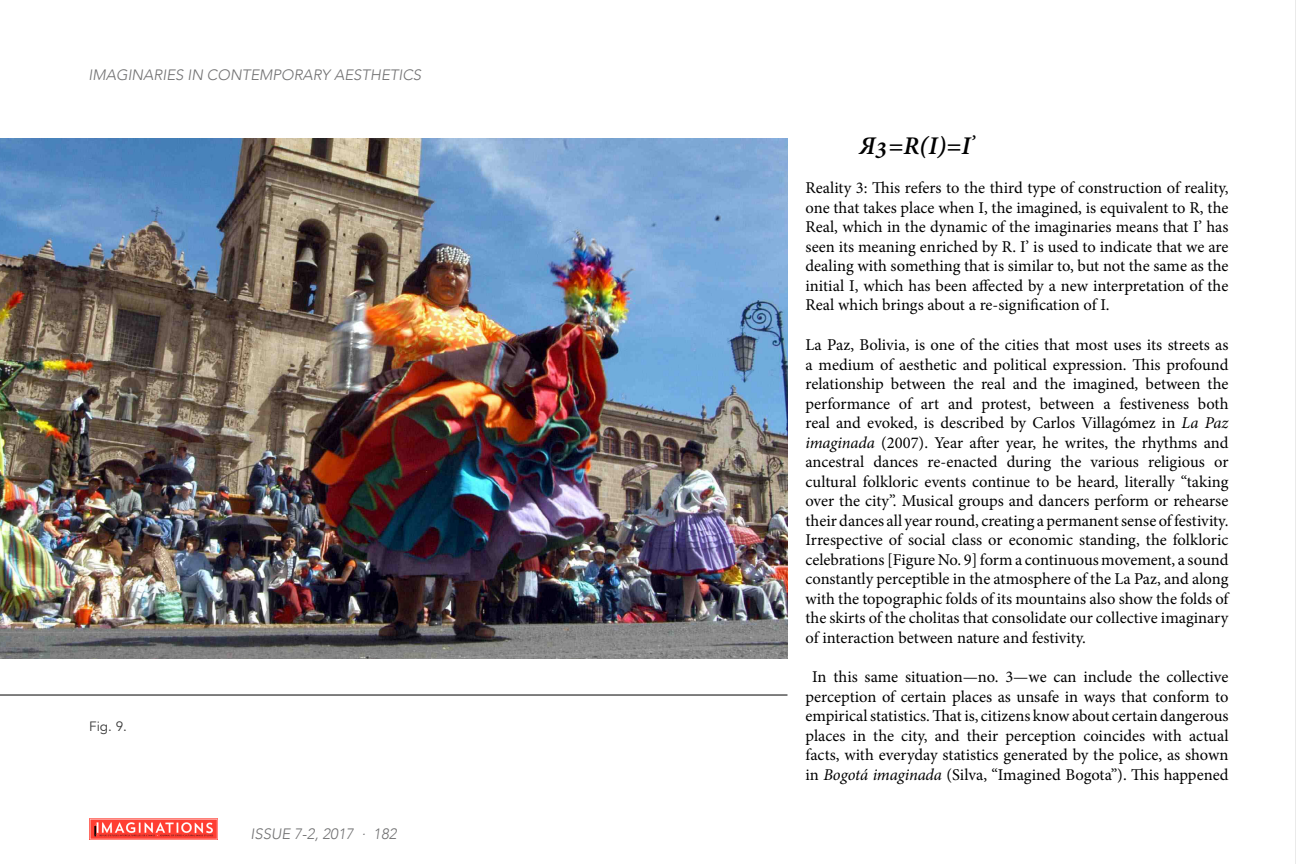
<style>
.page{position:relative;width:1296px;height:864px;background:#fff}
.page>*{position:absolute;margin:0;border:0;box-sizing:border-box;transform-origin:0 0}
.t1{font:italic 600 25.5px "Minion Pro";color:#000}
.t2{font:16.5px/19.5px "Minion Pro";color:#000;text-align:justify}
.t3{font:italic 300 15px "Avenir";color:#727273}
.t4{font:13.5px "Avenir";color:#363636}
.s1{font-style:italic}
</style>
<div class="page">
<img style="left:89px;top:819px;width:128px;height:21px">
<img style="left:0;top:138px;width:787px;height:520px">
<hr style="left:0;top:695px;width:788px;height:1px;background:#000">
<hr style="left:1295px;top:0;width:1px;height:864px;background:#e4e4e4">
<p class="t3" style="left:89px;top:66px;width:334px">IMAGINARIES IN CONTEMPORARY AESTHETICS</p>
<p class="t4" style="left:89px;top:718px;width:39px">Fig. 9.</p>
<p class="t3" style="left:250px;top:824px;width:148px">ISSUE 7-2, 2017 · 182</p>
<h1 class="t1" style="left:860px;top:128px;width:117px">Я3=R(I)=I<sup>’</sup></h1>
<p class="t2" style="left:806px;top:178px;width:425px">Reality 3: This refers to the third type of construction of reality, one that takes place when I, the imagined, is equivalent to R, the Real, which in the dynamic of the imaginaries means that I’ has seen its meaning enriched by R. I’ is used to indicate that we are dealing with something that is similar to, but not the same as the initial I, which has been affected by a new interpretation of the Real which brings about a re-signification of I.</p>
<p class="t2" style="left:806px;top:335px;width:425px">La Paz, Bolivia, is one of the cities that most uses its streets as a medium of aesthetic and political expression. This profound relationship between the real and the imagined, between the performance of art and protest, between a festiveness both real and evoked, is described by Carlos Villagómez in <span class="s1">La Paz imaginada</span> (2007). Year after year, he writes, the rhythms and ancestral dances re-enacted during the various religious or cultural folkloric events continue to be heard, literally “taking over the city”. Musical groups and dancers perform or rehearse their dances all year round, creating a permanent sense of festivity.<br>Irrespective of social class or economic standing, the folkloric celebrations [Figure No. 9] form a continuous movement, a sound constantly perceptible in the atmosphere of the La Paz, and along with the topographic folds of its mountains also show the folds of the skirts of the cholitas that consolidate our collective imaginary of interaction between nature and festivity.</p>
<p class="t2" style="left:806px;top:667px;width:425px;text-align:center">In this same situation—no. 3—we can include the collective perception of certain places as unsafe in ways that conform to empirical statistics. That is, citizens know about certain dangerous places in the city, and their perception coincides with actual facts, with everyday statistics generated by the police, as shown in <span class="s1">Bogotá imaginada</span> (Silva, “Imagined Bogota”). This happened</p>
</div>
